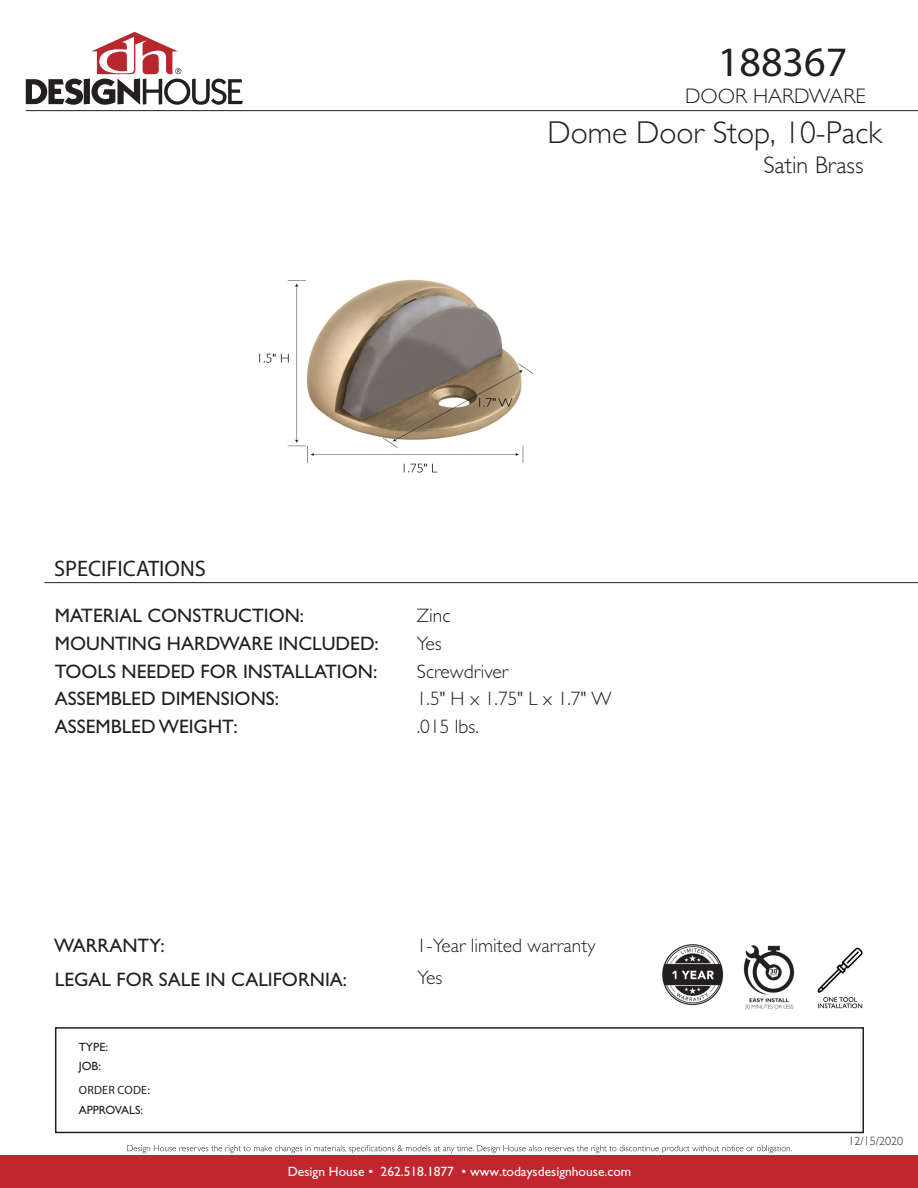
<style>
.page{position:relative;width:918px;height:1188px;background:#fff}
.page>*{position:absolute;margin:0;border:0;box-sizing:border-box;transform-origin:0 0}
.t1{font:42px "Myriad Pro";color:#231f20}
.t2{font:300 31.5px "Gill Sans";color:#231f20}
.t3{font:300 24px "Gill Sans";color:#231f20}
.t4{font:22.5px "Myriad Pro";color:#231f20}
.t5{font:300 21px "Gill Sans";color:#231f20}
.t6{font:19.5px/34.2px "Gill Sans Std";color:#231f20}
.t7{font:300 19.5px/31.7px "Gill Sans Std";color:#231f20}
.t8{font:13.5px "Gill Sans Std";color:#fff}
.t9{font:12px/19.6px "Gill Sans Std";color:#231f20}
.t10{font:12px "Myriad Pro";letter-spacing:.02em;color:#231f20}
.t11{font:300 12px "Gill Sans";color:#231f20}
.s1{font-family:"Gill Sans Std"}
</style>
<div class="page">
<div style="left:0;top:1156px;width:918px;height:32px;background:#c1262f"></div>
<svg style="left:26px;top:32px;width:217px;height:73px"></svg>
<img style="left:662px;top:944px;width:61px;height:61px">
<svg style="left:127px;top:1145px;width:665px;height:8px"></svg>
<div style="left:55px;top:1027px;width:809px;height:106px;border:2px solid #231f20"></div>
<hr style="left:26px;top:110px;width:892px;height:1px;background:#231f20">
<hr style="left:44px;top:582px;width:874px;height:1px;background:#231f20">
<img style="left:259px;top:279px;width:274px;height:194px">
<img style="left:743px;top:945px;width:52px;height:64px">
<img style="left:817px;top:947px;width:46px;height:62px">
<h1 class="t1" style="left:718px;top:36px;width:131px">188367</h1>
<p class="t5" style="left:685px;top:79px;width:182px">DOOR HARDWARE</p>
<h2 class="t2" style="left:548px;top:108px;width:336px">Dome Door Stop, <span class="s1">10</span>-Pack</h2>
<p class="t3" style="left:763px;top:146px;width:102px">Satin Brass</p>
<p class="t4" style="left:54px;top:554px;width:154px">SPECIFICATIONS</p>
<p class="t6" style="left:55px;top:599px;width:251px">MATERIAL CONSTRUCTION:</p>
<p class="t7" style="left:417px;top:600px;width:35px">Zinc</p>
<p class="t6" style="left:55px;top:626px;width:325px">MOUNTING HARDWARE INCLUDED:</p>
<p class="t7" style="left:417px;top:628px;width:26px">Yes</p>
<p class="t6" style="left:55px;top:654px;width:324px">TOOLS NEEDED FOR INSTALLATION:</p>
<p class="t7" style="left:417px;top:656px;width:93px">Screwdriver</p>
<p class="t6" style="left:55px;top:682px;width:226px">ASSEMBLED DIMENSIONS:</p>
<p class="t7" style="left:417px;top:683px;width:196px">1.5" H x 1.75" L x 1.7" W</p>
<p class="t6" style="left:55px;top:709px;width:184px">ASSEMBLED WEIGHT:</p>
<p class="t7" style="left:417px;top:710px;width:64px">.015 lbs.</p>
<p class="t6" style="left:54px;top:928px;width:295px">WARRANTY:<br>LEGAL FOR SALE IN CALIFORNIA:</p>
<p class="t9" style="left:79px;top:1037px;width:31px">TYPE:<br>JOB:</p>
<p class="t10" style="left:79px;top:1082px;width:72px">ORDER CODE:</p>
<p class="t9" style="left:79px;top:1100px;width:66px">APPROVALS:</p>
<p class="t7" style="left:417px;top:930px;width:180px">1-Year limited warranty<br>Yes</p>
<p class="t8" style="left:288px;top:1164px;width:345px">Design House • 262.518.1877 • www.todaysdesignhouse.com</p>
<p class="t11" style="left:848px;top:1132px;width:56px">12/15/2020</p>
</div>
